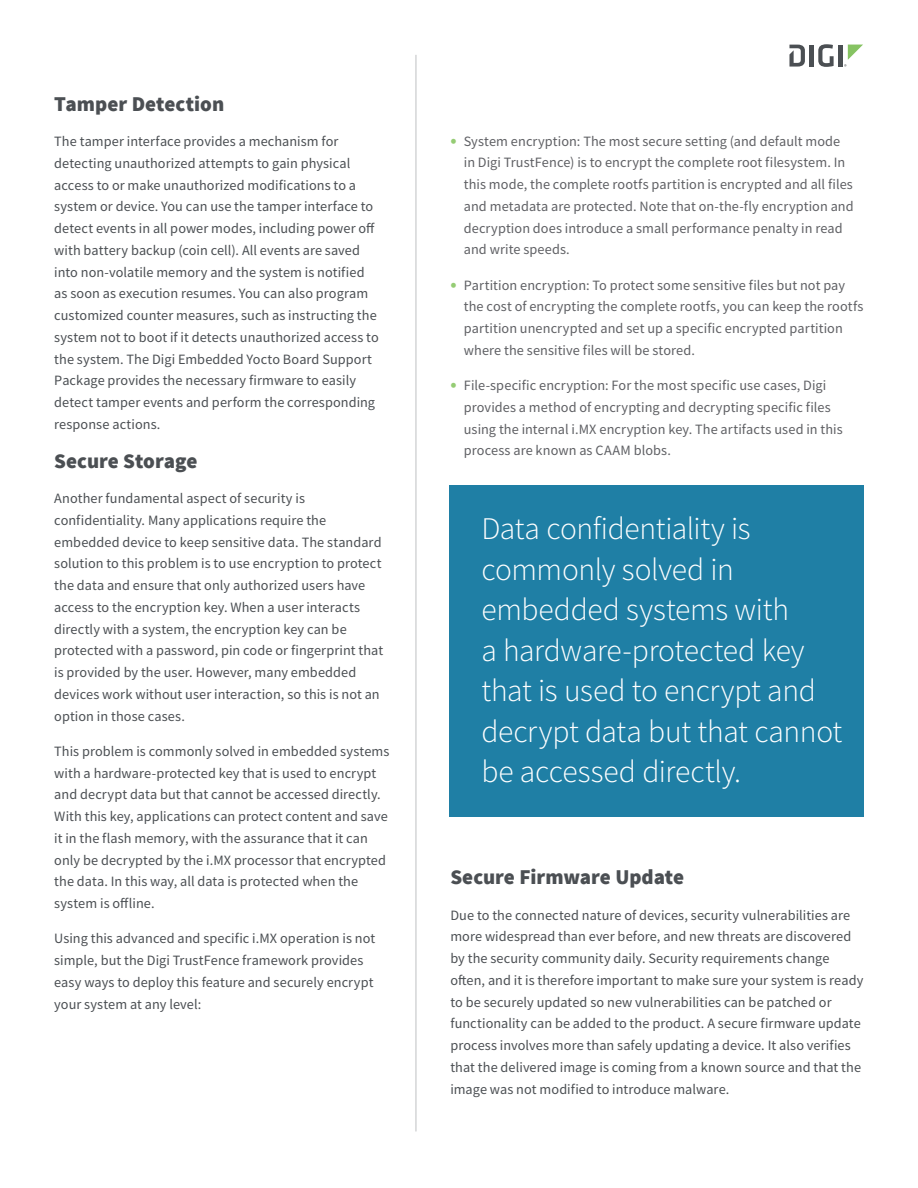
<style>
.page{position:relative;width:918px;height:1188px;background:#fff}
.page>*{position:absolute;margin:0;border:0;box-sizing:border-box;transform-origin:0 0}
.t1{font:300 31.5px/40.5px "Source Sans Pro";letter-spacing:-.01em;color:#fff}
.t2{font:900 21px "Source Sans Pro";color:#4b4f53}
.t3{font:14.25px/21.8px "Source Sans Pro";letter-spacing:.005em;color:#4b4f53}
.t4{font:14.25px/21.8px "Source Sans Pro";letter-spacing:.005em;color:#5f6064}
.s1{font-weight:700;font-size:18px;color:#95cc74}
</style>
<div class="page">
<hr style="left:416px;top:55px;width:1px;height:1076px;background:#bec0c2">
<hr style="left:810px;top:45px;width:4px;height:22px;background:#4b4f53">
<svg style="left:818px;top:44px;width:16px;height:23px"></svg>
<hr style="left:838px;top:45px;width:4px;height:22px;background:#4b4f53">
<svg style="left:789px;top:45px;width:16px;height:22px"></svg>
<svg style="left:844px;top:45px;width:19px;height:22px"></svg>
<div style="left:449px;top:485px;width:415px;height:331px;background:#1f7fa5"></div>
<p class="t2" style="left:54px;top:90px;width:171px">Tamper Detection</p>
<p class="t3" style="left:54px;top:130px;width:326px">The tamper interface provides a mechanism for detecting unauthorized attempts to gain physical access to or make unauthorized modifications to a system or device. You can use the tamper interface to detect events in all power modes, including power off with battery backup (coin cell). All events are saved into non-volatile memory and the system is notified as soon as execution resumes. You can also program customized counter measures, such as instructing the system not to boot if it detects unauthorized access to the system. The Digi Embedded Yocto Board Support Package provides the necessary firmware to easily detect tamper events and perform the corresponding response actions.</p>
<p class="t2" style="left:54px;top:447px;width:145px">Secure Storage</p>
<p class="t3" style="left:54px;top:487px;width:330px">Another fundamental aspect of security is confidentiality. Many applications require the embedded device to keep sensitive data. The standard solution to this problem is to use encryption to protect the data and ensure that only authorized users have access to the encryption key. When a user interacts directly with a system, the encryption key can be protected with a password, pin code or fingerprint that is provided by the user. However, many embedded devices work without user interaction, so this is not an option in those cases.</p>
<p class="t3" style="left:54px;top:740px;width:337px">This problem is commonly solved in embedded systems with a hardware-protected key that is used to encrypt and decrypt data but that cannot be accessed directly.<br>With this key, applications can protect content and save it in the flash memory, with the assurance that it can only be decrypted by the i.MX processor that encrypted the data. In this way, all data is protected when the system is offline.</p>
<p class="t3" style="left:54px;top:928px;width:322px">Using this advanced and specific i.MX operation is not simple, but the Digi TrustFence framework provides easy ways to deploy this feature and securely encrypt your system at any level:</p>
<p class="t4" style="left:464px;top:130px;width:391px;text-indent:-14px"><span class="s1">•</span> System encryption: The most secure setting (and default mode in Digi TrustFence) is to encrypt the complete root filesystem. In this mode, the complete rootfs partition is encrypted and all files and metadata are protected. Note that on-the-fly encryption and decryption does introduce a small performance penalty in read and write speeds.</p>
<p class="t4" style="left:464px;top:274px;width:401px;text-indent:-14px"><span class="s1">•</span> Partition encryption: To protect some sensitive files but not pay the cost of encrypting the complete rootfs, you can keep the rootfs partition unencrypted and set up a specific encrypted partition where the sensitive files will be stored.</p>
<p class="t4" style="left:464px;top:375px;width:380px;text-indent:-14px"><span class="s1">•</span> File-specific encryption: For the most specific use cases, Digi provides a method of encrypting and decrypting specific files using the internal i.MX encryption key. The artifacts used in this process are known as CAAM blobs.</p>
<p class="t1" style="left:481px;top:508px;width:363px">Data confidentiality is commonly solved in embedded systems with<br>a hardware-protected key that is used to encrypt and decrypt data but that cannot be accessed directly.</p>
<p class="t2" style="left:450px;top:864px;width:235px">Secure Firmware Update</p>
<p class="t3" style="left:450px;top:904px;width:415px">Due to the connected nature of devices, security vulnerabilities are more widespread than ever before, and new threats are discovered by the security community daily. Security requirements change often, and it is therefore important to make sure your system is ready to be securely updated so new vulnerabilities can be patched or functionality can be added to the product. A secure firmware update process involves more than safely updating a device. It also verifies that the delivered image is coming from a known source and that the image was not modified to introduce malware.</p>
</div>
